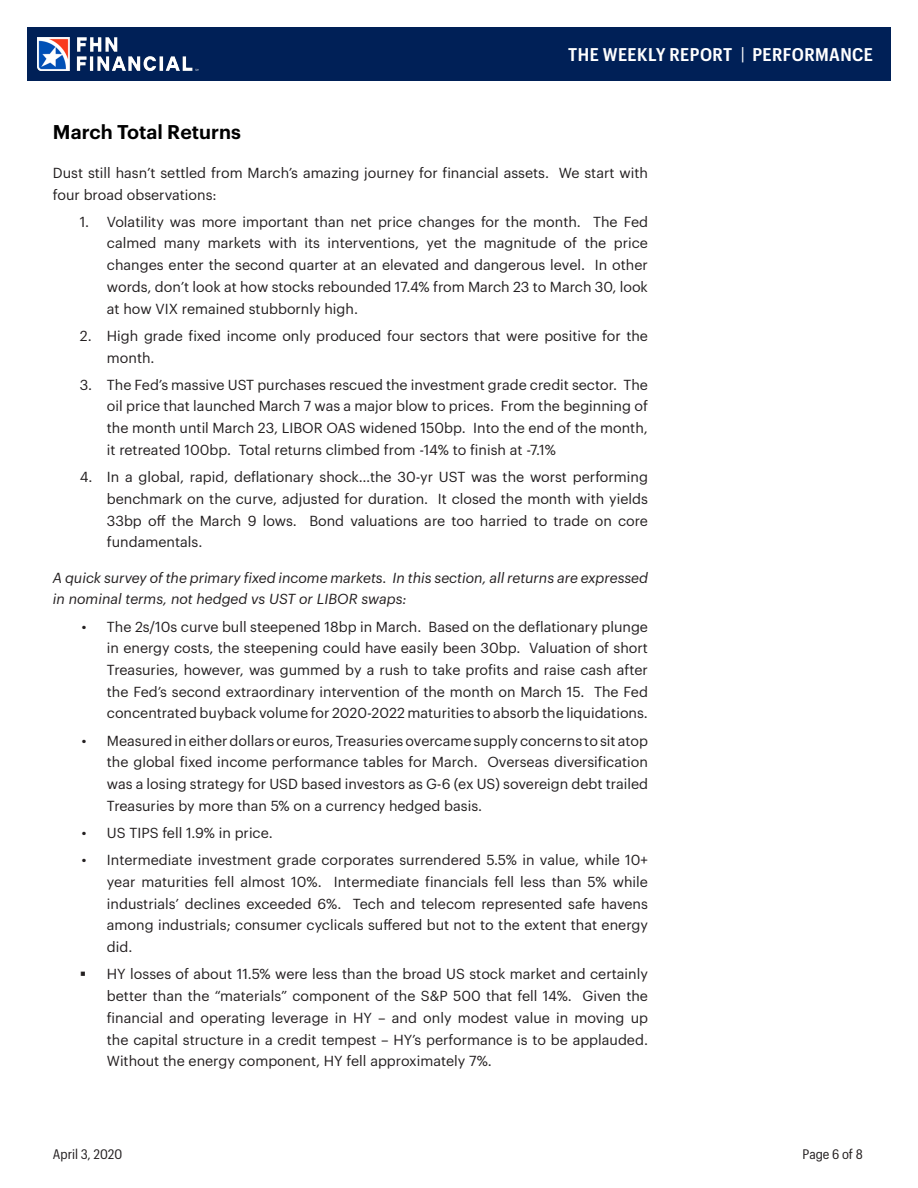
<style>
.page{position:relative;width:918px;height:1188px;background:#fff}
.page>*{position:absolute;margin:0;border:0;box-sizing:border-box;transform-origin:0 0}
.t1{font:600 19.5px "Graphik";color:#000}
.t2{font:600 18px "Graphik Compact";letter-spacing:.025em;color:#fff}
.List_Paragraph{font:14.25px/21.8px "Graphik";color:#231f20;text-align:justify}
.t3{font:italic 14.25px/21.8px "Graphik";color:#231f20}
.t4{font:13.5px "Graphik Compact";color:#231f20}
.s1{font-weight:400}
.s2{font-family:"Courier New"}
</style>
<div class="page">
<div style="left:27px;top:27px;width:864px;height:54px;background:#002057"></div>
<img style="left:38px;top:38px;width:161px;height:32px">
<p class="t2" style="left:568px;top:42px;width:306px">THE WEEKLY REPORT <span class="s1">|</span> PERFORMANCE</p>
<p class="t1" style="left:53px;top:117px;width:189px">March Total Returns</p>
<p class="List_Paragraph" style="left:53px;top:161px;width:597px">Dust still hasn’t settled from March’s amazing journey for financial assets. We start with four broad observations:</p>
<p class="List_Paragraph" style="left:107px;top:209px;width:543px;text-indent:-27px">1. Volatility was more important than net price changes for the month. The Fed calmed many markets with its interventions, yet the magnitude of the price changes enter the second quarter at an elevated and dangerous level. In other words, don’t look at how stocks rebounded 17.4% from March 23 to March 30, look at how VIX remained stubbornly high.</p>
<p class="List_Paragraph" style="left:107px;top:324px;width:543px;text-indent:-27px">2. High grade fixed income only produced four sectors that were positive for the month.</p>
<p class="List_Paragraph" style="left:107px;top:373px;width:543px;text-indent:-27px">3. The Fed’s massive UST purchases rescued the investment grade credit sector. The oil price that launched March 7 was a major blow to prices. From the beginning of the month until March 23, LIBOR OAS widened 150bp. Into the end of the month, it retreated 100bp. Total returns climbed from -14% to finish at -7.1%</p>
<p class="List_Paragraph" style="left:107px;top:465px;width:543px;text-indent:-27px">4. In a global, rapid, deflationary shock…the 30-yr UST was the worst performing benchmark on the curve, adjusted for duration. It closed the month with yields 33bp off the March 9 lows. Bond valuations are too harried to trade on core fundamentals.</p>
<p class="t3" style="left:53px;top:565px;width:597px">A quick survey of the primary fixed income markets. In this section, all returns are expressed in nominal terms, not hedged vs UST or LIBOR swaps:</p>
<p class="List_Paragraph" style="left:107px;top:614px;width:543px;text-indent:-27px"><span class="s2">•</span> The 2s/10s curve bull steepened 18bp in March. Based on the deflationary plunge in energy costs, the steepening could have easily been 30bp. Valuation of short Treasuries, however, was gummed by a rush to take profits and raise cash after the Fed’s second extraordinary intervention of the month on March 15. The Fed concentrated buyback volume for 2020-2022 maturities to absorb the liquidations.</p>
<p class="List_Paragraph" style="left:107px;top:728px;width:543px;text-indent:-27px"><span class="s2">•</span> Measured in either dollars or euros, Treasuries overcame supply concerns to sit atop the global fixed income performance tables for March. Overseas diversification was a losing strategy for USD based investors as G-6 (ex US) sovereign debt trailed Treasuries by more than 5% on a currency hedged basis.</p>
<p class="List_Paragraph" style="left:80px;top:821px;width:194px"><span class="s2">•</span> US TIPS fell 1.9% in price.</p>
<p class="List_Paragraph" style="left:107px;top:848px;width:543px;text-indent:-27px"><span class="s2">•</span> Intermediate investment grade corporates surrendered 5.5% in value, while 10+ year maturities fell almost 10%. Intermediate financials fell less than 5% while industrials’ declines exceeded 6%. Tech and telecom represented safe havens among industrials; consumer cyclicals suffered but not to the extent that energy did.</p>
<p class="List_Paragraph" style="left:107px;top:962px;width:543px">HY losses of about 11.5% were less than the broad US stock market and certainly better than the “materials” component of the S&amp;P 500 that fell 14%. Given the financial and operating leverage in HY – and only modest value in moving up the capital structure in a credit tempest – HY’s performance is to be applauded.<br>Without the energy component, HY fell approximately 7%.</p>
<p class="t4" style="left:53px;top:1144px;width:71px">April 3, 2020</p>
<p class="t4" style="left:803px;top:1144px;width:62px">Page 6 of 8</p>
</div>
